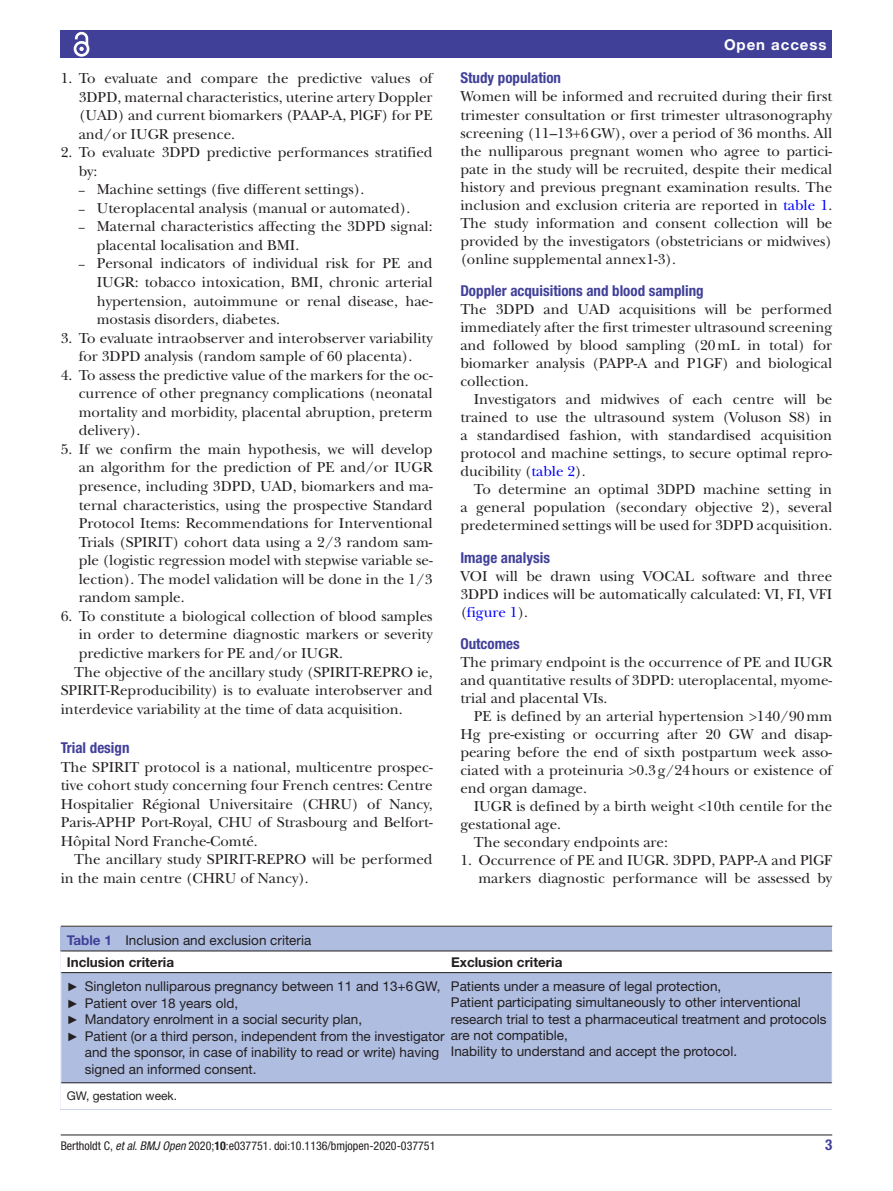
<style>
.page{position:relative;width:893px;height:1191px;background:#fff}
.page>*{position:absolute;margin:0;border:0;box-sizing:border-box;transform-origin:0 0}
.t1{font:15px/18px "New Baskerville";color:#231f20;text-align:justify}
.t2{font:700 condensed 15px "Helvetica Neue LT Std";color:#414099}
.t3{font:700 15px "Helvetica Neue LT Std";letter-spacing:.065em;color:#fff}
.t4{font:13.5px/16.2px "Helvetica Neue LT Std";color:#231f20}
.t5{font:700 13.5px "Helvetica Neue LT Std";color:#231f20}
.t6{font:condensed 12px "Helvetica Neue LT Std";color:#231f20}
.t7{font:12px "Helvetica Neue LT Std";color:#231f20}
.s1{font-size:12px}
.s2{color:#00f}
.s3{font-weight:700;color:#414099}
.s4{font-weight:700}
.s5{font-family:"Arial";font-size:12px}
.s6{font-style:italic}
</style>
<div class="page">
<hr style="left:61px;top:1134px;width:771px;height:1px;background:#231f20">
<div style="left:61px;top:31px;width:771px;height:27px;background:#414099"></div>
<svg style="left:73px;top:31px;width:17px;height:26px"></svg>
<div style="left:61px;top:926px;width:771px;height:183px;background:#afbde1"></div>
<hr style="left:61px;top:925px;width:771px;height:1px;background:#231f20">
<div style="left:61px;top:951px;width:771px;height:158px;background:#fff"></div>
<svg style="left:61px;top:973px;width:771px;height:109px"></svg>
<hr style="left:61px;top:950px;width:384px;height:1px;background:#231f20">
<hr style="left:61px;top:972px;width:384px;height:1px;background:#231f20">
<hr style="left:445px;top:950px;width:387px;height:1px;background:#231f20">
<hr style="left:445px;top:972px;width:387px;height:1px;background:#231f20">
<hr style="left:445px;top:1082px;width:387px;height:1px;background:#231f20">
<hr style="left:61px;top:1082px;width:384px;height:1px;background:#231f20">
<svg style="left:60px;top:951px;width:1px;height:21px"></svg>
<svg style="left:60px;top:1082px;width:1px;height:27px"></svg>
<hr style="left:67px;top:1099px;width:765px;height:2px;background:#fff">
<p class="t1" style="left:79px;top:69px;width:355px;line-height:18.6px;text-indent:-18px">1. To evaluate and compare the predictive values of 3DPD, maternal characteristics, uterine artery Doppler (UAD) and current biomarkers (PAAP-A, PlGF) for PE and/or IUGR presence.</p>
<p class="t1" style="left:79px;top:143px;width:355px;line-height:18.6px;text-indent:-18px">2. To evaluate 3DPD predictive performances stratified by:</p>
<p class="t1" style="left:79px;top:180px;width:287px"><span class="s1">–</span> Machine settings (five different settings).</p>
<p class="t1" style="left:79px;top:199px;width:333px"><span class="s1">–</span> Uteroplacental analysis (manual or automated).</p>
<p class="t1" style="left:97px;top:217px;width:337px;line-height:18.6px;text-indent:-18px"><span class="s1">–</span> Maternal characteristics affecting the 3DPD signal: placental localisation and BMI.</p>
<p class="t1" style="left:97px;top:254px;width:337px;line-height:18.6px;text-indent:-18px"><span class="s1">–</span> Personal indicators of individual risk for PE and IUGR: tobacco intoxication, BMI, chronic arterial hypertension, autoimmune or renal disease, hae&shy;mostasis disorders, diabetes.</p>
<p class="t1" style="left:61px;top:328px;width:373px;line-height:18.6px;text-align:center">3. To evaluate intraobserver and interobserver variability for 3DPD analysis (random sample of 60 placenta).</p>
<p class="t1" style="left:79px;top:366px;width:355px;line-height:18.6px;text-indent:-18px">4. To assess the predictive value of the markers for the oc&shy;currence of other pregnancy complications (neonatal mortality and morbidity, placental abruption, preterm delivery).</p>
<p class="t1" style="left:79px;top:440px;width:355px;line-height:18.6px;text-indent:-18px">5. If we confirm the main hypothesis, we will develop an algorithm for the prediction of PE and/or IUGR presence, including 3DPD, UAD, biomarkers and ma&shy;ternal characteristics, using the prospective Standard Protocol Items: Recommendations for Interventional Trials (SPIRIT) cohort data using a 2/3 random sam&shy;ple (logistic regression model with stepwise variable se&shy;lection). The model validation will be done in the 1/3 random sample.</p>
<p class="t1" style="left:61px;top:607px;width:373px">6. To constitute a biological collection of blood samples</p>
<p class="t1" style="left:79px;top:625px;width:355px">in order to determine diagnostic markers or severity</p>
<p class="t1" style="left:79px;top:644px;width:266px">predictive markers for PE and/or IUGR.</p>
<p class="t1" style="left:74px;top:663px;width:360px">The objective of the ancillary study (SPIRIT-REPRO ie,</p>
<p class="t1" style="left:61px;top:681px;width:373px">SPIRIT-Reproducibility) is to evaluate interobserver and</p>
<p class="t1" style="left:61px;top:700px;width:343px">interdevice variability at the time of data acquisition.</p>
<p class="t2" style="left:61px;top:739px;width:70px">Trial design</p>
<p class="t1" style="left:61px;top:757px;width:373px;line-height:18.6px">The SPIRIT protocol is a national, multicentre prospec&shy;tive cohort study concerning four French centres: Centre Hospitalier Régional Universitaire (CHRU) of Nancy, Paris-APHP Port-Royal, CHU of Strasbourg and Belfort-Hôpital Nord Franche-Comté.</p>
<p class="t1" style="left:61px;top:850px;width:373px;line-height:18.6px;text-indent:13px">The ancillary study SPIRIT-REPRO will be performed in the main centre (CHRU of Nancy).</p>
<p class="t3" style="left:724px;top:35px;width:104px">Open access</p>
<p class="t2" style="left:460px;top:69px;width:102px">Study population</p>
<p class="t1" style="left:460px;top:88px;width:373px">Women will be informed and recruited during their first trimester consultation or first trimester ultrasonography screening (11–13+6GW), over a period of 36 months. All the nulliparous pregnant women who agree to partici&shy;pate in the study will be recruited, despite their medical history and previous pregnant examination results. The inclusion and exclusion criteria are reported in <span class="s2">table 1</span>.<br>The study information and consent collection will be provided by the investigators (obstetricians or midwives) (online supplemental annex1-3).</p>
<p class="t2" style="left:460px;top:282px;width:245px">Doppler acquisitions and blood sampling</p>
<p class="t1" style="left:460px;top:300px;width:373px">The 3DPD and UAD acquisitions will be performed immediately after the first trimester ultrasound screening and followed by blood sampling (20mL in total) for biomarker analysis (PAPP-A and P1GF) and biological collection.</p>
<p class="t1" style="left:460px;top:390px;width:373px;text-indent:14px">Investigators and midwives of each centre will be trained to use the ultrasound system (Voluson S8) in a standardised fashion, with standardised acquisition protocol and machine settings, to secure optimal repro&shy;ducibility (<span class="s2">table 2</span>).</p>
<p class="t1" style="left:460px;top:480px;width:373px;text-indent:14px">To determine an optimal 3DPD machine setting in a general population (secondary objective 2), several predetermined settings will be used for 3DPD acquisition.</p>
<p class="t2" style="left:460px;top:548px;width:91px">Image analysis</p>
<p class="t1" style="left:460px;top:567px;width:373px">VOI will be drawn using VOCAL software and three 3DPD indices will be automatically calculated: VI, FI, VFI (<span class="s2">figure 1</span>).</p>
<p class="t2" style="left:460px;top:635px;width:61px">Outcomes</p>
<p class="t1" style="left:460px;top:653px;width:373px">The primary endpoint is the occurrence of PE and IUGR and quantitative results of 3DPD: uteroplacental, myome&shy;trial and placental VIs.</p>
<p class="t1" style="left:460px;top:707px;width:373px;text-indent:14px">PE is defined by an arterial hypertension &gt;140/90mm Hg pre-existing or occurring after 20 GW and disap&shy;pearing before the end of sixth postpartum week asso&shy;ciated with a proteinuria &gt;0.3g/24hours or existence of end organ damage.</p>
<p class="t1" style="left:474px;top:797px;width:360px">IUGR is defined by a birth weight &lt;10th centile for the</p>
<p class="t1" style="left:460px;top:815px;width:102px">gestational age.</p>
<p class="t1" style="left:474px;top:833px;width:196px">The secondary endpoints are:</p>
<p class="t1" style="left:460px;top:851px;width:373px;text-align:right">1. Occurrence of PE and IUGR. 3DPD, PAPP-A and PlGF markers diagnostic performance will be assessed by</p>
<p class="t4" style="left:67px;top:928px;width:246px;line-height:22px"><span class="s3">Table 1</span> Inclusion and exclusion criteria<br><span class="s4">Inclusion criteria</span></p>
<p class="t5" style="left:451px;top:953px;width:113px">Exclusion criteria</p>
<p class="t4" style="left:67px;top:978px;width:375px"><span class="s5">►</span> Singleton nulliparous pregnancy between 11 and 13+6GW,</p>
<p class="t4" style="left:67px;top:994px;width:173px"><span class="s5">►</span> Patient over 18 years old,</p>
<p class="t4" style="left:67px;top:1011px;width:297px"><span class="s5">►</span> Mandatory enrolment in a social security plan,</p>
<p class="t4" style="left:67px;top:1027px;width:379px"><span class="s5">►</span> Patient (or a third person, independent from the investigator</p>
<p class="t4" style="left:85px;top:1044px;width:356px">and the sponsor, in case of inability to read or write) having</p>
<p class="t4" style="left:85px;top:1060px;width:173px">signed an informed consent.</p>
<p class="t4" style="left:451px;top:978px;width:377px">Patients under a measure of legal protection,<br>Patient participating simultaneously to other interventional research trial to test a pharmaceutical treatment and protocols are not compatible,<br>Inability to understand and accept the protocol.</p>
<p class="t7" style="left:67px;top:1089px;width:112px">GW, gestation week.</p>
<p class="t6" style="left:61px;top:1138px;width:376px">Bertholdt C, <span class="s6">et al</span>. <span class="s6">BMJ Open</span> 2020;<span class="s4">10</span>:e037751. doi:10.1136/bmjopen-2020-037751</p>
<p class="t2" style="left:825px;top:1135px;width:9px">3</p>
</div>
